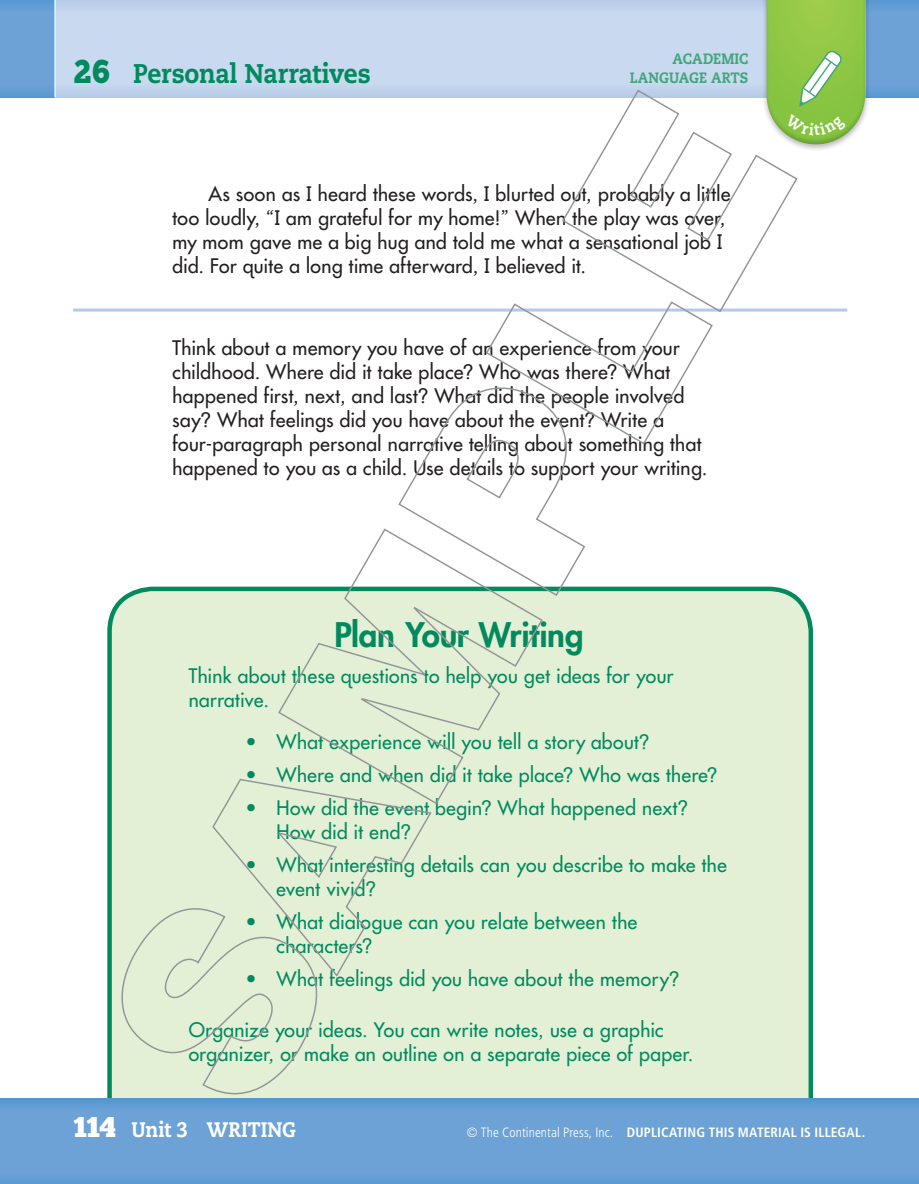
<style>
.page{position:relative;width:919px;height:1184px;background:#fff}
.page>*{position:absolute;margin:0;border:0;box-sizing:border-box;transform-origin:0 0}
.ELLs_20_PYW_Title{font:800 33px "CP Futura Std";letter-spacing:-.015em;color:#008a5e}
.ELLs_20_Lesson_Head{font:800 27px "Caecilia";letter-spacing:-.01em;color:#008a5e;scale:.9 1}
.t1{font:800 21px "Caecilia";color:#fff;scale:.9 1}
.ELLs_20_PYW_Text_2{font:500 19.5px/24px "CP Futura Std";letter-spacing:-.005em;color:#008a5e}
.ELLs_20_Text_w_PYW{font:500 19.5px/24px "CP Futura Std";letter-spacing:-.005em;color:#231f20}
.ELLs_20_Story_Text_1{font:500 19.5px/24px "CP Futura Std";letter-spacing:-.005em;color:#231f20}
.ELLs_20_PYW_Text_1{font:500 19.5px/24px "CP Futura Std";letter-spacing:-.01em;color:#008a5e}
.ELLs_20_Standard{font:800 15px "Caecilia";letter-spacing:.005em;color:#42a67b;scale:.9 1}
.t2{font:700 condensed 13.5px "Frutiger";letter-spacing:.015em;color:#fff}
.s1{font-family:"Chunk Five";font-weight:400;font-size:33px}
.s2{font-family:"Chunk Five";font-weight:400;font-size:28.5px}
.s3{font-weight:300}
</style>
<div class="page">
<div style="left:0;top:0;width:919px;height:97px;background:linear-gradient(to bottom,#69a1d5,#6aa1d5)"></div>
<svg style="left:56px;top:0;width:705px;height:97px;background:#c6d7ee"></svg>
<hr style="left:54px;top:0;width:2px;height:97px;background:#e1f4fc">
<div style="left:761px;top:0;width:109px;height:152px;background:#231f20;opacity:.3"></div>
<div style="left:765px;top:0;width:102px;height:145px;background:#231f20;opacity:.2"></div>
<div style="left:107px;top:586px;width:706px;height:512px;background:#e4f0d6"></div>
<hr style="left:73px;top:308px;width:774px;height:3px;background:#b3cae8">
<div style="left:0;top:1098px;width:919px;height:85px;background:linear-gradient(to bottom,#679fd5,#6ca2d6)"></div>
<div style="left:121px;top:896px;width:209px;height:198px;background:#e4f0d6"></div>
<div style="left:211px;top:777px;width:222px;height:200px;background:#e4f0d6"></div>
<svg style="left:277px;top:528px;width:267px;height:277px;background:#e2edd7"></svg>
<svg style="left:397px;top:303px;width:317px;height:294px"></svg>
<svg style="left:561px;top:90px;width:236px;height:223px"></svg>
<svg style="left:766px;top:0;width:99px;height:144px;background:#97ca5b"></svg>
<p class="ELLs_20_Lesson_Head" style="left:74px;top:57px;width:331px"><span class="s1">26</span> Personal Narratives</p>
<p class="ELLs_20_Standard" style="left:672px;top:49px;width:86px">ACADEMIC</p>
<p class="ELLs_20_Standard" style="left:630px;top:69px;width:133px">LANGUAGE ARTS</p>
<p class="ELLs_20_Story_Text_1" style="left:172px;top:182px;width:560px;text-indent:36px">As soon as I heard these words, I blurted out, probably a little too loudly, “I am grateful for my home!” When the play was over, my mom gave me a big hug and told me what a sensational job I did. For quite a long time afterward, I believed it.</p>
<p class="ELLs_20_Text_w_PYW" style="left:172px;top:336px;width:537px">Think about a memory you have of an experience from your childhood. Where did it take place? Who was there? What happened first, next, and last? What did the people involved say? What feelings did you have about the event? Write a four-paragraph personal narrative telling about something that happened to you as a child. Use details to support your writing.</p>
<p class="ELLs_20_PYW_Title" style="left:334px;top:613px;width:251px">Plan Your Writing</p>
<p class="ELLs_20_PYW_Text_1" style="left:188px;top:664px;width:487px">Think about these questions to help you get ideas for your narrative.</p>
<p class="ELLs_20_PYW_Text_2" style="left:245px;top:730px;width:406px">• What experience will you tell a story about?</p>
<p class="ELLs_20_PYW_Text_2" style="left:245px;top:763px;width:474px">• Where and when did it take place? Who was there?</p>
<p class="ELLs_20_PYW_Text_2" style="left:276px;top:796px;width:413px;text-indent:-31px">• How did the event begin? What happened next?<br>How did it end?</p>
<p class="ELLs_20_PYW_Text_2" style="left:276px;top:853px;width:452px;text-indent:-31px">• What interesting details can you describe to make the event vivid?</p>
<p class="ELLs_20_PYW_Text_2" style="left:276px;top:910px;width:363px;text-indent:-31px">• What dialogue can you relate between the characters?</p>
<p class="ELLs_20_PYW_Text_2" style="left:245px;top:967px;width:436px">• What feelings did you have about the memory?</p>
<p class="ELLs_20_PYW_Text_2" style="left:188px;top:1018px;width:507px">Organize your ideas. You can write notes, use a graphic organizer, or make an outline on a separate piece of paper.</p>
<p class="t1" style="left:73px;top:1116px;width:249px"><span class="s2">114</span> Unit 3 WRITING</p>
<p class="t2" style="left:467px;top:1124px;width:400px"><span class="s3">© The Continental Press, Inc.</span> DUPLICATING THIS MATERIAL IS ILLEGAL.</p>
</div>
